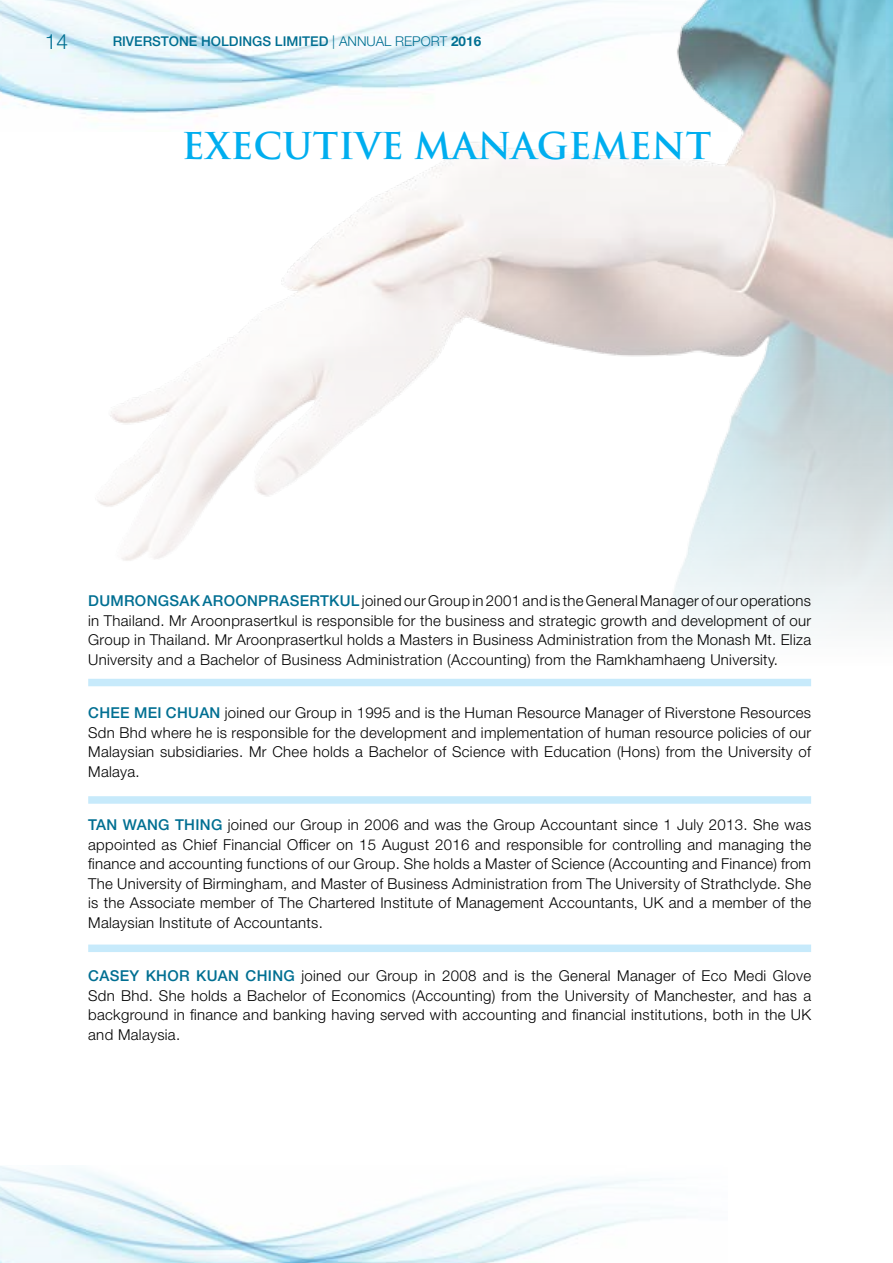
<style>
.page{position:relative;width:893px;height:1263px;background:#fff}
.page>*{position:absolute;margin:0;border:0;box-sizing:border-box;transform-origin:0 0}
.t1{font:700 36px "Trajan Pro";color:#00aeef}
.t2{font:300 21px "Helvetica Neue LT Std";color:#006f92}
.t3{font:300 15px/19.5px "Helvetica Neue LT Std";letter-spacing:.02em;color:#000;text-align:justify}
.t4{font:500 15px "Helvetica Neue LT Std";letter-spacing:.02em;color:#006f92}
.t5{font:500 13.5px "Helvetica Neue LT Std";color:#006f92}
.s1{font-weight:300}
.s2{font-weight:700}
.s3{font-weight:500;color:#006f92}
</style>
<div class="page">
<img style="left:0;top:0;width:94px;height:114px">
<img style="left:0;top:1166px;width:673px;height:97px">
<img style="left:94px;top:0;width:799px;height:628px">
<div style="left:88px;top:679px;width:723px;height:7px;background:#c7eafb"></div>
<div style="left:88px;top:796px;width:723px;height:8px;background:#c7eafb"></div>
<div style="left:88px;top:944px;width:723px;height:8px;background:#c7eafb"></div>
<p class="t2" style="left:45px;top:29px;width:25px">14</p>
<p class="t5" style="left:113px;top:33px;width:370px">RIVERSTONE HOLDINGS LIMITED <span class="s1">| ANNUAL REPORT</span> <span class="s2">2016</span></p>
<p class="t1" style="left:182px;top:124px;width:531px">EXECUTIVE MANAGEMENT</p>
<p class="t4" style="left:88px;top:592px;width:24px">DUMRONG</p>
<p class="t4" style="left:169px;top:592px;width:45px">SAK AROONPR</p>
<p class="t4" style="left:279px;top:592px;width:32px">ASERTKU</p>
<p class="t3" style="left:88px;top:591px;width:724px;text-indent:263px"><span class="s3">L</span> joined our Group in 2001 and is the General Manager of our operations in Thailand. Mr Aroonprasertkul is responsible for the business and strategic growth and development of our Group in Thailand. Mr Aroonprasertkul holds a Masters in Business Administration from the Monash Mt. Eliza University and a Bachelor of Business Administration (Accounting) from the Ramkhamhaeng University.</p>
<p class="t4" style="left:88px;top:704px;width:22px">CHEE</p>
<p class="t3" style="left:88px;top:703px;width:724px;text-indent:46px"><span class="s3">MEI CHUAN</span> joined our Group in 1995 and is the Human Resource Manager of Riverstone Resources Sdn Bhd where he is responsible for the development and implementation of human resource policies of our Malaysian subsidiaries. Mr Chee holds a Bachelor of Science with Education (Hons) from the University of Malaya.</p>
<p class="t3" style="left:88px;top:815px;width:724px"><span class="s3">TAN WANG THING</span> joined our Group in 2006 and was the Group Accountant since 1 July 2013. She was appointed as Chief Financial Officer on 15 August 2016 and responsible for controlling and managing the finance and accounting functions of our Group. She holds a Master of Science (Accounting and Finance) from The University of Birmingham, and Master of Business Administration from The University of Strathclyde. She is the Associate member of The Chartered Institute of Management Accountants, UK and a member of the Malaysian Institute of Accountants.</p>
<p class="t4" style="left:88px;top:967px;width:80px">CASEY KHOR</p>
<p class="t4" style="left:196px;top:967px;width:88px">KUAN CHING</p>
<p class="t3" style="left:88px;top:966px;width:724px;text-indent:213px">joined our Group in 2008 and is the General Manager of Eco Medi Glove Sdn Bhd. She holds a Bachelor of Economics (Accounting) from the University of Manchester, and has a background in finance and banking having served with accounting and financial institutions, both in the UK and Malaysia.</p>
</div>
